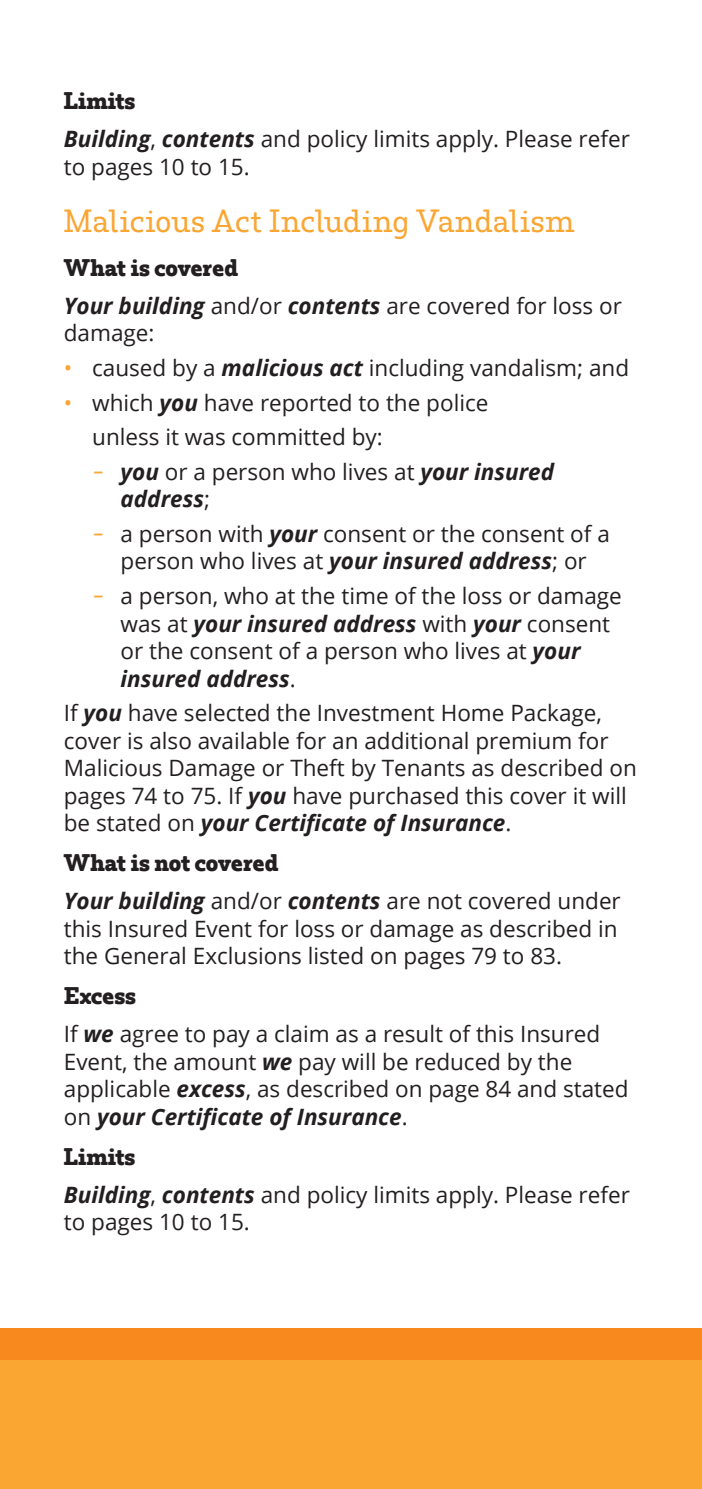
<style>
.page{position:relative;width:702px;height:1489px;background:#fff}
.page>*{position:absolute;margin:0;border:0;box-sizing:border-box;transform-origin:0 0}
.t1{font:30px "Bankwest Serif";letter-spacing:.01em;color:#faa633}
.t2{font:22.5px/27.5px "Open Sans";color:#231f20}
.t3{font:700 22.5px "Bankwest Serif";letter-spacing:-.01em;color:#231f20}
.t4{font:italic 700 22.5px/27.5px "Open Sans";color:#231f20}
.s1{font-weight:700;font-style:italic}
.s2{color:#faa633}
.s3{font-family:"Bankwest Serif";font-weight:400;font-style:normal;color:#faa633}
.s4{font-weight:400;font-style:normal}
.s5{font-family:"Bankwest Serif";color:#faa633}
</style>
<div class="page">
<div style="left:0;top:1327px;width:702px;height:161px;background:#faa633"></div>
<div style="left:0;top:1327px;width:702px;height:32px;background:#f7891e"></div>
<p class="t3" style="left:64px;top:90px;width:73px">Limits</p>
<p class="t2" style="left:64px;top:125px;width:567px"><span class="s1">Building</span>, <span class="s1">contents</span> and policy limits apply. Please refer to pages 10 to 15.</p>
<h1 class="t1" style="left:64px;top:206px;width:512px">Malicious Act Including Vandalism</h1>
<p class="t3" style="left:64px;top:256px;width:176px">What is covered</p>
<p class="t2" style="left:64px;top:291px;width:559px"><span class="s1">Your building</span> and/or <span class="s1">contents</span> are covered for loss or damage:</p>
<p class="t2" style="left:64px;top:353px;width:566px"><span class="s2">•</span> caused by a <span class="s1">malicious act</span> including vandalism; and</p>
<p class="t2" style="left:92px;top:384px;width:398px;line-height:34.5px;text-indent:-28px"><span class="s2">•</span> which <span class="s1">you</span> have reported to the police unless it was committed by:</p>
<p class="t4" style="left:120px;top:457px;width:435px;text-indent:-28px"><span class="s3">-</span> you <span class="s4">or a person who lives at</span> your insured address<span class="s4">;</span></p>
<p class="t2" style="left:92px;top:519px;width:519px;text-align:center"><span class="s5">-</span> a person with <span class="s1">your</span> consent or the consent of a person who lives at <span class="s1">your insured address</span>; or</p>
<p class="t2" style="left:121px;top:581px;width:502px;text-indent:-28px"><span class="s5">-</span> a person, who at the time of the loss or damage was at <span class="s1">your insured address</span> with <span class="s1">your</span> consent or the consent of a person who lives at <span class="s1">your insured address</span>.</p>
<p class="t2" style="left:64px;top:698px;width:574px">If <span class="s1">you</span> have selected the Investment Home Package, cover is also available for an additional premium for Malicious Damage or Theft by Tenants as described on pages 74 to 75. If <span class="s1">you</span> have purchased this cover it will be stated on <span class="s1">your Certificate of Insurance</span>.</p>
<p class="t3" style="left:64px;top:851px;width:216px">What is not covered</p>
<p class="t2" style="left:64px;top:886px;width:558px"><span class="s1">Your building</span> and/or <span class="s1">contents</span> are not covered under this Insured Event for loss or damage as described in the General Exclusions listed on pages 79 to 83.</p>
<p class="t3" style="left:64px;top:984px;width:74px">Excess</p>
<p class="t2" style="left:64px;top:1019px;width:566px">If <span class="s1">we</span> agree to pay a claim as a result of this Insured Event, the amount <span class="s1">we</span> pay will be reduced by the applicable <span class="s1">excess</span>, as described on page 84 and stated on <span class="s1">your Certificate of Insurance</span>.</p>
<p class="t3" style="left:64px;top:1144px;width:73px">Limits</p>
<p class="t2" style="left:64px;top:1180px;width:567px"><span class="s1">Building</span>, <span class="s1">contents</span> and policy limits apply. Please refer to pages 10 to 15.</p>
</div>
